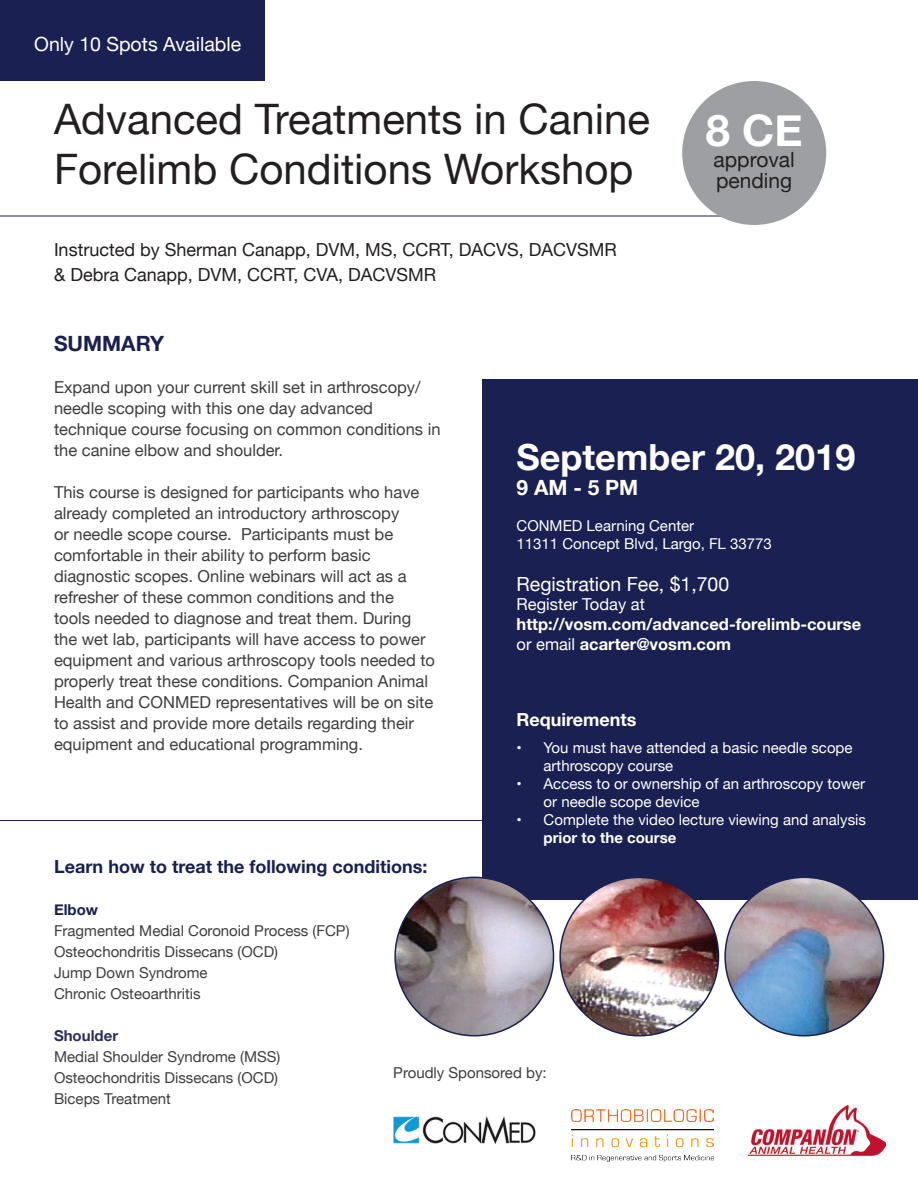
<style>
.page{position:relative;width:918px;height:1188px;background:#fff}
.page>*{position:absolute;margin:0;border:0;box-sizing:border-box;transform-origin:0 0}
.t1{font:700 43.5px "Helvetica Neue";color:#fff}
.t2{font:42px/50.4px "Helvetica Neue";color:#231f20}
.t3{font:700 36px "Helvetica Neue";color:#fff}
.t4{font:21px/21px "Helvetica Neue";color:#231f20}
.t5{font:700 21px "Helvetica Neue";color:#1a2051}
.t6{font:700 21px "Helvetica Neue";color:#fff}
.t7{font:19.5px "Helvetica Neue";color:#fff}
.t8{font:18px/25.5px "Helvetica Neue";color:#231f20}
.t9{font:700 18px "Helvetica Neue";color:#1a2051}
.t10{font:700 18px "Helvetica Neue";color:#fff}
.t11{font:16.5px/21px "Helvetica Neue";color:#3e3e3f}
.t12{font:700 16.5px/19.8px "Helvetica Neue";color:#fff}
.t13{font:16.5px "Helvetica Neue";color:#fff}
.t14{font:15px/18px "Helvetica Neue";color:#fff}
.t15{font:15px/21px "Helvetica Neue";color:#3e3e3f}
.t16{font:700 15px "Helvetica Neue";color:#fff}
.t17{font:700 15px "Helvetica Neue";color:#2a2f5d}
.t18{font:700 15px "Helvetica Neue";color:#1a2051}
.s1{font-weight:400}
</style>
<div class="page">
<hr style="left:0;top:820px;width:736px;height:1px;background:#1a2051">
<hr style="left:0;top:216px;width:736px;height:1px;background:#1a2051">
<div style="left:482px;top:380px;width:436px;height:520px;background:#1a2051"></div>
<div style="left:682px;top:81px;width:144px;height:144px;background:#9d9fa2;border-radius:50%"></div>
<img style="left:571px;top:1109px;width:142px;height:53px">
<img style="left:393px;top:1117px;width:143px;height:26px">
<img style="left:747px;top:1106px;width:139px;height:51px">
<div style="left:0;top:0;width:265px;height:81px;background:#1a2051"></div>
<img style="left:395px;top:877px;width:159px;height:159px;border-radius:79px">
<img style="left:560px;top:877px;width:159px;height:159px;border-radius:79px">
<img style="left:725px;top:877px;width:159px;height:159px;border-radius:79px">
<p class="t7" style="left:34px;top:30px;width:208px">Only 10 Spots Available</p>
<h2 class="t2" style="left:54px;top:96px;width:597px">Advanced Treatments in Canine<br>Forelimb Conditions Workshop</h2>
<p class="t8" style="left:54px;top:238px;width:564px">Instructed by Sherman Canapp, DVM, MS, CCRT, DACVS, DACVSMR &amp; Debra Canapp, DVM, CCRT, CVA, DACVSMR</p>
<h1 class="t1" style="left:706px;top:96px;width:98px">8 CE</h1>
<p class="t4" style="left:714px;top:150px;width:83px">approval pending</p>
<p class="t5" style="left:54px;top:327px;width:112px">SUMMARY</p>
<p class="t11" style="left:54px;top:378px;width:388px">Expand upon your current skill set in arthroscopy/ needle scoping with this one day advanced technique course focusing on common conditions in the canine elbow and shoulder.</p>
<p class="t11" style="left:54px;top:483px;width:383px">This course is designed for participants who have already completed an introductory arthroscopy<br>or needle scope course. Participants must be comfortable in their ability to perform basic diagnostic scopes. Online webinars will act as a refresher of these common conditions and the<br>tools needed to diagnose and treat them. During the wet lab, participants will have access to power equipment and various arthroscopy tools needed to properly treat these conditions. Companion Animal Health and CONMED representatives will be on site to assist and provide more details regarding their equipment and educational programming.</p>
<h3 class="t3" style="left:517px;top:429px;width:340px">September 20, 2019</h3>
<p class="t6" style="left:517px;top:471px;width:123px">9 AM - 5 PM</p>
<p class="t14" style="left:517px;top:518px;width:257px">CONMED Learning Center<br>11311 Concept Blvd, Largo, FL 33773</p>
<p class="t7" style="left:517px;top:570px;width:214px">Registration Fee, $1,700</p>
<p class="t13" style="left:517px;top:593px;width:130px">Register Today at</p>
<p class="t12" style="left:517px;top:615px;width:346px">http://vosm.com/advanced-forelimb-course <span class="s1">or email</span> acarter@vosm.com</p>
<p class="t10" style="left:517px;top:705px;width:121px">Requirements</p>
<p class="t14" style="left:544px;top:739px;width:310px;text-indent:-27px">• You must have attended a basic needle scope arthroscopy course</p>
<p class="t14" style="left:544px;top:775px;width:323px;text-indent:-27px">• Access to or ownership of an arthroscopy tower or needle scope device</p>
<p class="t14" style="left:517px;top:811px;width:351px">• Complete the video lecture viewing and analysis</p>
<p class="t16" style="left:544px;top:826px;width:134px">prior to the course</p>
<p class="t9" style="left:54px;top:853px;width:375px">Learn how to treat the following conditions:</p>
<p class="t18" style="left:54px;top:898px;width:46px">Elbow</p>
<p class="t15" style="left:54px;top:921px;width:297px">Fragmented Medial Coronoid Process (FCP)<br>Osteochondritis Dissecans (OCD)<br>Jump Down Syndrome<br>Chronic Osteoarthritis</p>
<p class="t17" style="left:54px;top:1024px;width:66px">Shoulder</p>
<p class="t15" style="left:54px;top:1047px;width:228px">Medial Shoulder Syndrome (MSS)<br>Osteochondritis Dissecans (OCD)<br>Biceps Treatment</p>
<p class="t15" style="left:393px;top:1063px;width:155px">Proudly Sponsored by:</p>
</div>
